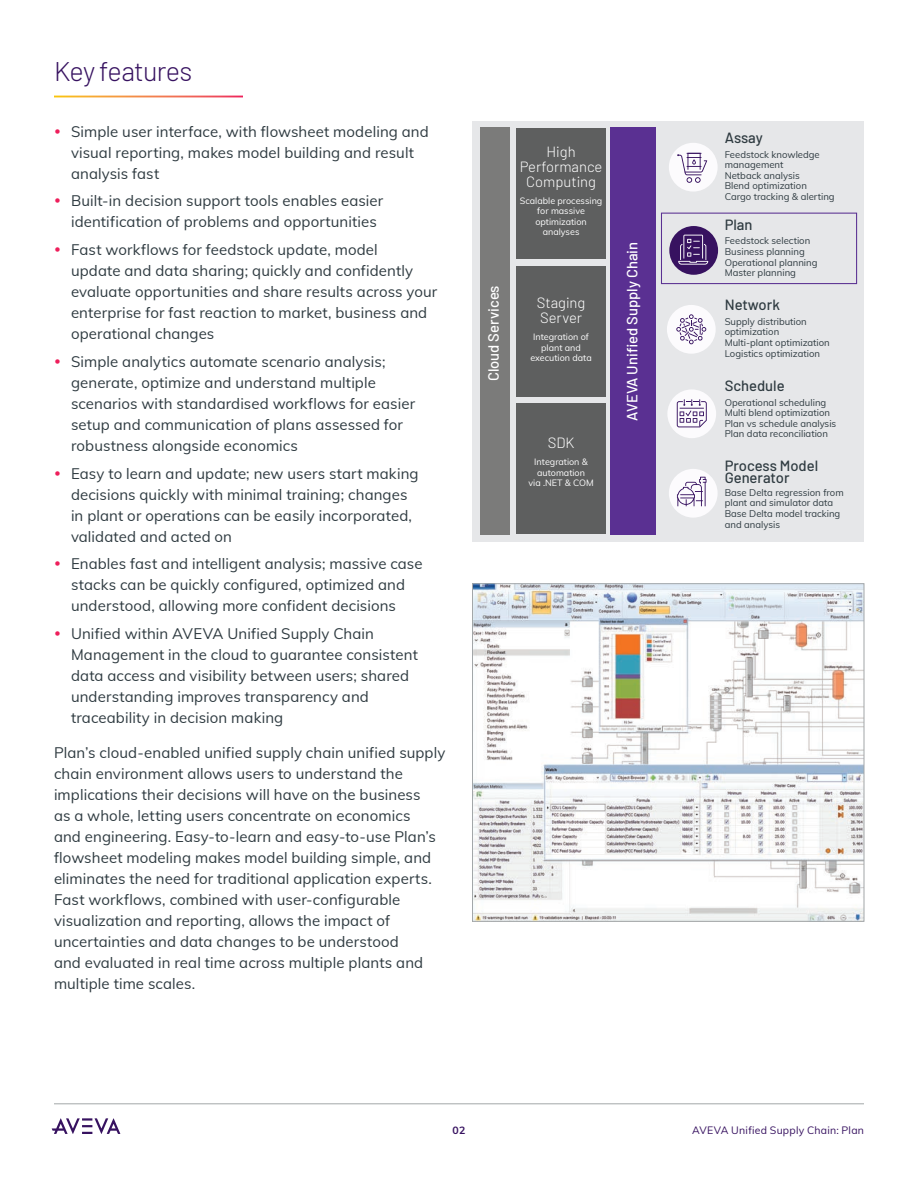
<style>
.page{position:relative;width:918px;height:1188px;background:#fff}
.page>*{position:absolute;margin:0;border:0;box-sizing:border-box;transform-origin:0 0}
.H3_Internal_Pages{font:300 27px "Barlow";letter-spacing:-.025em;color:#371260}
.Body_Copy{font:15px/21px "Muli";letter-spacing:.005em;color:#2f3b41}
.t1{font:500 14.85px/12.8px "Barlow";color:#2f3b41}
.t2{font:300 14.85px/14.9px "Barlow";color:#fff;text-align:center}
.t3{font:500 14.85px "Barlow";color:#fff}
.t4{font:10.5px "Muli";letter-spacing:.02em;color:#371260}
.t5{font:700 10.5px "Muli";color:#371260}
.t6{font:9.45px/10.5px "Muli";color:#2f3b41}
.t7{font:9px/10.5px "Muli";color:#fff;text-align:center}
</style>
<div class="page">
<hr style="left:54px;top:1104px;width:810px;height:1px;background:#a3a7a9">
<svg style="left:52px;top:1118px;width:68px;height:16px"></svg>
<div style="left:472px;top:122px;width:392px;height:420px;background:#e6e7e9"></div>
<div style="left:480px;top:128px;width:30px;height:407px;background:#7b7b7a"></div>
<div style="left:610px;top:128px;width:45px;height:407px;background:#5a3092"></div>
<div style="left:516px;top:128px;width:89px;height:131px;background:#5e5f5f"></div>
<div style="left:669px;top:143px;width:49px;height:49px;background:#fcfbfd;border-radius:50%"></div>
<svg style="left:677px;top:153px;width:30px;height:30px"></svg>
<div style="left:669px;top:226px;width:49px;height:49px;background:#371260;border-radius:50%"></div>
<svg style="left:678px;top:235px;width:30px;height:30px"></svg>
<div style="left:667px;top:305px;width:49px;height:49px;background:#fcfbfd;border-radius:50%"></div>
<svg style="left:676px;top:314px;width:30px;height:30px"></svg>
<div style="left:667px;top:389px;width:49px;height:49px;background:#fcfbfd;border-radius:50%"></div>
<svg style="left:677px;top:399px;width:30px;height:28px"></svg>
<div style="left:661px;top:213px;width:196px;height:71px;border:1px solid #5a3092"></div>
<div style="left:516px;top:404px;width:89px;height:130px;background:#5e5f5f"></div>
<div style="left:516px;top:266px;width:89px;height:131px;background:#5e5f5f"></div>
<div style="left:669px;top:469px;width:49px;height:49px;background:#fcfbfd;border-radius:50%"></div>
<svg style="left:677px;top:477px;width:30px;height:29px"></svg>
<img style="left:474px;top:585px;width:388px;height:335px">
<div style="left:472px;top:583px;width:392px;height:339px;border:1px solid #a3a7a9"></div>
<p class="H3_Internal_Pages" style="left:54px;top:52px;width:140px">Key features</p>
<p class="Body_Copy" style="left:71px;top:120px;width:359px">Simple user interface, with flowsheet modeling and visual reporting, makes model building and result analysis fast</p>
<p class="Body_Copy" style="left:71px;top:190px;width:314px">Built-in decision support tools enables easier identification of problems and opportunities</p>
<p class="Body_Copy" style="left:71px;top:238px;width:368px">Fast workflows for feedstock update, model<br>update and data sharing; quickly and confidently evaluate opportunities and share results across your enterprise for fast reaction to market, business and operational changes</p>
<p class="Body_Copy" style="left:71px;top:350px;width:346px">Simple analytics automate scenario analysis; generate, optimize and understand multiple scenarios with standardised workflows for easier setup and communication of plans assessed for robustness alongside economics</p>
<p class="Body_Copy" style="left:71px;top:462px;width:349px">Easy to learn and update; new users start making decisions quickly with minimal training; changes in plant or operations can be easily incorporated, validated and acted on</p>
<p class="Body_Copy" style="left:71px;top:553px;width:353px">Enables fast and intelligent analysis; massive case stacks can be quickly configured, optimized and understood, allowing more confident decisions</p>
<p class="Body_Copy" style="left:71px;top:622px;width:348px">Unified within AVEVA Unified Supply Chain Management in the cloud to guarantee consistent data access and visibility between users; shared understanding improves transparency and traceability in decision making</p>
<p class="Body_Copy" style="left:54px;top:741px;width:393px">Plan’s cloud-enabled unified supply chain unified supply chain environment allows users to understand the implications their decisions will have on the business<br>as a whole, letting users concentrate on economics<br>and engineering. Easy-to-learn and easy-to-use Plan’s flowsheet modeling makes model building simple, and eliminates the need for traditional application experts.<br>Fast workflows, combined with user-configurable visualization and reporting, allows the impact of uncertainties and data changes to be understood<br>and evaluated in real time across multiple plants and multiple time scales.</p>
<p class="t3" style="left:483px;top:381px;width:98px;rotate:-90deg">Cloud Services</p>
<p class="t2" style="left:520px;top:144px;width:84px">High<br>Performance<br>Computing</p>
<p class="t7" style="left:520px;top:195px;width:84px">Scalable processing for massive optimization analyses</p>
<p class="t2" style="left:537px;top:295px;width:50px;text-align:left">Staging<br>Server</p>
<p class="t7" style="left:530px;top:331px;width:63px">Integration of plant and execution data</p>
<p class="t2" style="left:548px;top:435px;width:28px">SDK</p>
<p class="t7" style="left:528px;top:456px;width:67px">Integration &amp; automation<br>via .NET &amp; COM</p>
<p class="t3" style="left:621px;top:421px;width:181px;rotate:-90deg">AVEVA Unified Supply Chain</p>
<p class="t1" style="left:725px;top:130px;width:40px">Assay</p>
<p class="t6" style="left:725px;top:149px;width:111px">Feedstock knowledge management<br>Netback analysis<br>Blend optimization<br>Cargo tracking &amp; alerting</p>
<p class="t1" style="left:725px;top:217px;width:29px">Plan</p>
<p class="t6" style="left:725px;top:235px;width:94px">Feedstock selection<br>Business planning<br>Operational planning<br>Master planning</p>
<p class="t1" style="left:725px;top:297px;width:57px">Network</p>
<p class="t6" style="left:725px;top:316px;width:107px">Supply distribution optimization<br>Multi-plant optimization<br>Logistics optimization</p>
<p class="t1" style="left:725px;top:378px;width:61px">Schedule</p>
<p class="t6" style="left:725px;top:396px;width:113px">Operational scheduling<br>Multi blend optimization<br>Plan vs schedule analysis<br>Plan data reconciliation</p>
<p class="t1" style="left:725px;top:458px;width:95px">Process Model<br>Generator</p>
<p class="t6" style="left:725px;top:487px;width:121px">Base Delta regression from plant and simulator data<br>Base Delta model tracking and analysis</p>
<p class="t5" style="left:453px;top:1123px;width:14px">02</p>
<p class="t4" style="left:692px;top:1122px;width:173px">AVEVA Unified Supply Chain: Plan</p>
</div>
